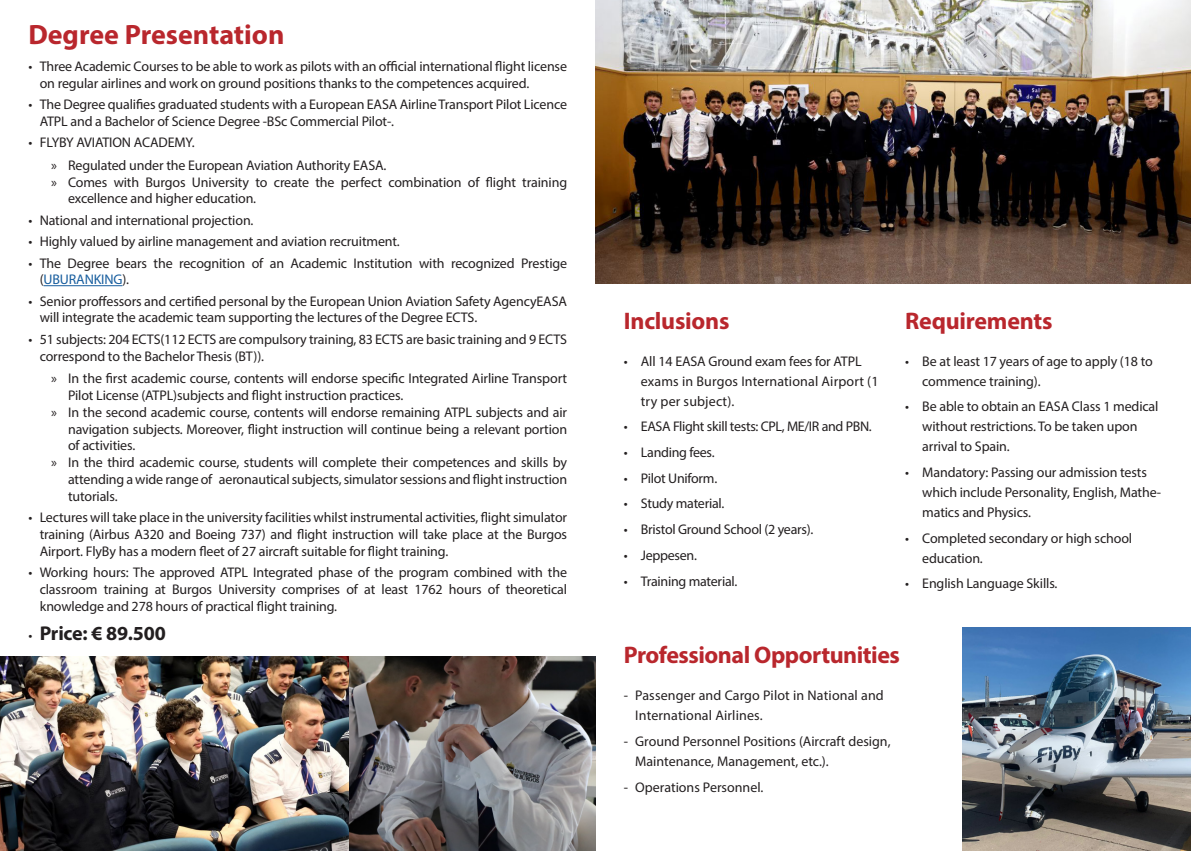
<style>
.page{position:relative;width:1191px;height:851px;background:#fff}
.page>*{position:absolute;margin:0;border:0;box-sizing:border-box;transform-origin:0 0}
.t1{font:700 28px "Myriad Pro";color:#b9272d}
.t2{font:700 24px "Myriad Pro";letter-spacing:-.015em;color:#b9272d}
.t3{font:700 20px "Myriad Pro";letter-spacing:-.01em;color:#231f20}
.t4{font:14px/16.8px "Myriad Pro";letter-spacing:-.01em;color:#231f20}
.t5{font:14px/20px "Myriad Pro";letter-spacing:.01em;color:#231f20}
.s1{color:#175d9e}
.s2{font-weight:400;font-size:14px}
</style>
<div class="page">
<img style="left:0;top:656px;width:595px;height:194px">
<hr style="left:44px;top:285px;width:78px;height:1px;background:#175d9e">
<img style="left:595px;top:0;width:596px;height:283px">
<img style="left:962px;top:627px;width:229px;height:223px">
<p class="t1" style="left:28px;top:16px;width:258px">Degree Presentation</p>
<p class="t4" style="left:40px;top:58px;width:529px;text-indent:-11px">• Three Academic Courses to be able to work as pilots with an official international flight license on regular airlines and work on ground positions thanks to the competences acquired.</p>
<p class="t4" style="left:40px;top:96px;width:529px;text-indent:-11px">• The Degree qualifies graduated students with a European EASA Airline Transport Pilot Licence<br>ATPL and a Bachelor of Science Degree -BSc Commercial Pilot-.</p>
<p class="t4" style="left:28px;top:134px;width:168px">• FLYBY AVIATION ACADEMY.</p>
<p class="t4" style="left:51px;top:156px;width:337px">» Regulated under the European Aviation Authority EASA.</p>
<p class="t4" style="left:68px;top:173px;width:500px;text-indent:-17px">» Comes with Burgos University to create the perfect combination of flight training excellence and higher education.</p>
<p class="t4" style="left:28px;top:211px;width:227px">• National and international projection.</p>
<p class="t4" style="left:28px;top:233px;width:373px">• Highly valued by airline management and aviation recruitment.</p>
<p class="t4" style="left:40px;top:254px;width:529px;text-indent:-11px">• The Degree bears the recognition of an Academic Institution with recognized Prestige (<span class="s1">UBURANKING</span>).</p>
<p class="t4" style="left:40px;top:292px;width:529px;text-indent:-11px">• Senior proffessors and certified personal by the European Union Aviation Safety AgencyEASA will integrate the academic team supporting the lectures of the Degree ECTS.</p>
<p class="t4" style="left:40px;top:330px;width:529px;text-indent:-11px">• 51 subjects: 204 ECTS(112 ECTS are compulsory training, 83 ECTS are basic training and 9 ECTS correspond to the Bachelor Thesis (BT)).</p>
<p class="t4" style="left:68px;top:370px;width:500px;text-indent:-17px">» In the first academic course, contents will endorse specific Integrated Airline Transport<br>Pilot License (ATPL)subjects and flight instruction practices.</p>
<p class="t4" style="left:68px;top:403px;width:500px;text-align:justify;text-indent:-17px">» In the second academic course, contents will endorse remaining ATPL subjects and air navigation subjects. Moreover, flight instruction will continue being a relevant portion of activities.</p>
<p class="t4" style="left:68px;top:454px;width:500px;text-align:justify;text-indent:-17px">» In the third academic course, students will complete their competences and skills by attending a wide range of aeronautical subjects, simulator sessions and flight instruction tutorials.</p>
<p class="t4" style="left:40px;top:508px;width:529px;text-align:justify;text-indent:-11px">• Lectures will take place in the university facilities whilst instrumental activities, flight simulator training (Airbus A320 and Boeing 737) and flight instruction will take place at the Burgos Airport. FlyBy has a modern fleet of 27 aircraft suitable for flight training.</p>
<p class="t4" style="left:40px;top:563px;width:529px;text-align:justify;text-indent:-11px">• Working hours: The approved ATPL Integrated phase of the program combined with the classroom training at Burgos University comprises of at least 1762 hours of theoretical knowledge and 278 hours of practical flight training.</p>
<p class="t3" style="left:28px;top:620px;width:139px"><span class="s2">•</span> Price: € 89.500</p>
<p class="t2" style="left:624px;top:305px;width:107px">Inclusions</p>
<p class="t5" style="left:641px;top:350px;width:239px;text-indent:-17px">• All 14 EASA Ground exam fees for ATPL exams in Burgos International Airport (1 try per subject).</p>
<p class="t4" style="left:624px;top:418px;width:249px">• EASA Flight skill tests: CPL, ME/IR and PBN.</p>
<p class="t4" style="left:624px;top:443px;width:92px">• Landing fees.</p>
<p class="t4" style="left:624px;top:469px;width:95px">• Pilot Uniform.</p>
<p class="t4" style="left:624px;top:495px;width:102px">• Study material.</p>
<p class="t4" style="left:624px;top:520px;width:191px">• Bristol Ground School (2 years).</p>
<p class="t4" style="left:624px;top:546px;width:75px">• Jeppesen.</p>
<p class="t4" style="left:624px;top:572px;width:115px">• Training material.</p>
<p class="t2" style="left:905px;top:305px;width:149px">Requirements</p>
<p class="t4" style="left:922px;top:350px;width:232px;line-height:20px;text-indent:-17px">• Be at least 17 years of age to apply (18 to commence training).</p>
<p class="t4" style="left:922px;top:396px;width:238px;line-height:20px;text-indent:-17px">• Be able to obtain an EASA Class 1 medical without restrictions. To be taken upon arrival to Spain.</p>
<p class="t4" style="left:922px;top:462px;width:240px;line-height:20px;text-indent:-17px">• Mandatory: Passing our admission tests which include Personality, English, Mathe&shy;matics and Physics.</p>
<p class="t4" style="left:922px;top:527px;width:211px;line-height:20px;text-indent:-17px">• Completed secondary or high school education.</p>
<p class="t4" style="left:905px;top:575px;width:154px">• English Language Skills.</p>
<p class="t2" style="left:624px;top:639px;width:278px">Professional Opportunities</p>
<p class="t5" style="left:635px;top:685px;width:250px;text-indent:-11px">- Passenger and Cargo Pilot in National and<br>International Airlines.</p>
<p class="t4" style="left:635px;top:730px;width:257px;line-height:20px;text-indent:-11px">- Ground Personnel Positions (Aircraft design,<br>Maintenance, Management, etc.).</p>
<p class="t4" style="left:624px;top:778px;width:141px">- Operations Personnel.</p>
</div>
